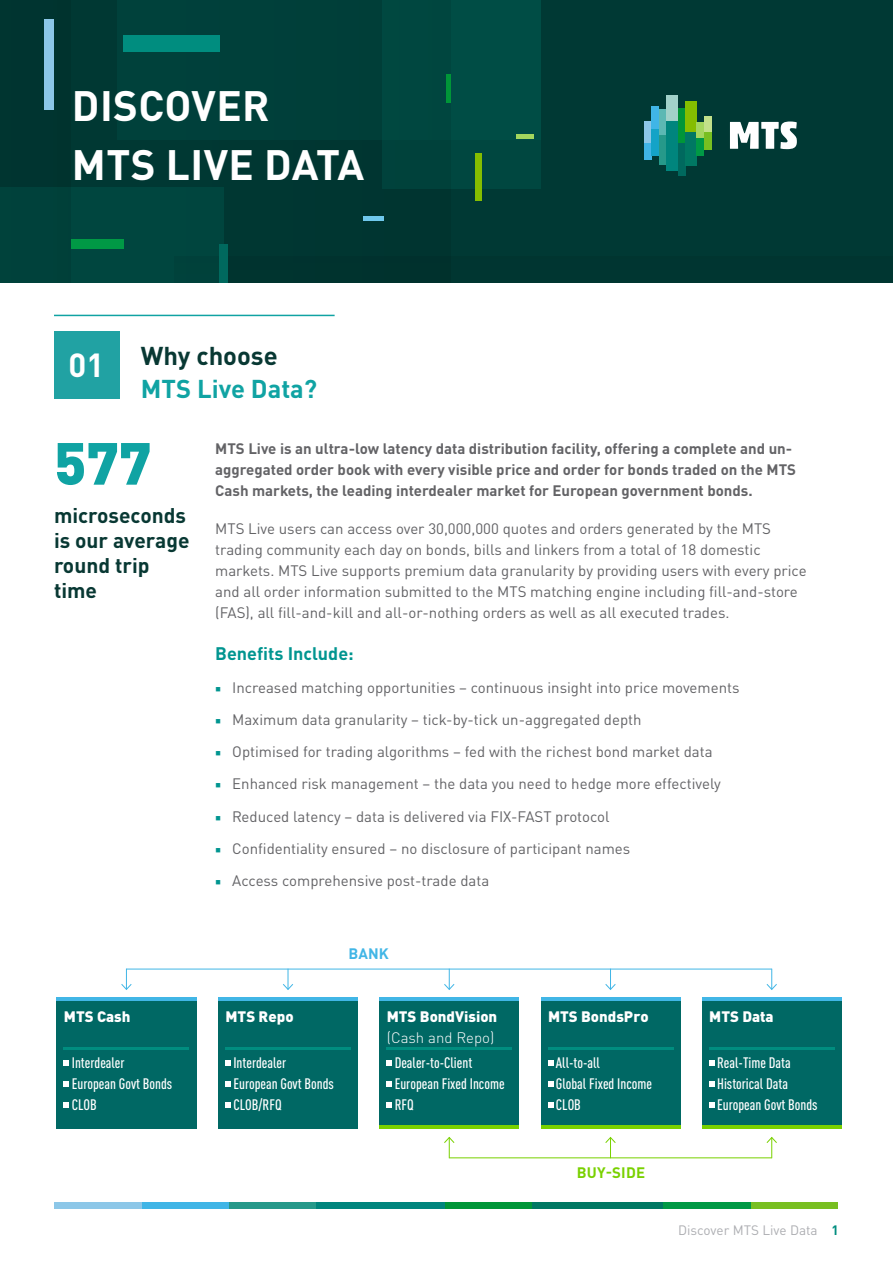
<style>
.page{position:relative;width:893px;height:1263px;background:#fff}
.page>*{position:absolute;margin:0;border:0;box-sizing:border-box;transform-origin:0 0}
.Highlight_Large_Numb{font:900 58.5px "DIN Pro";color:#10a3a3}
.t1{font:700 42px "DIN Pro";letter-spacing:.01em;color:#fff}
.t2{font:700 33px "DIN Pro";color:#fff}
.Chapter{font:700 25.5px/33px "DIN Pro";color:#10a3a3}
.Highlight_Large_Text{font:700 21px/25.2px "DIN Pro";color:#083833}
.Body_Text_Bold_Headi{font:700 18px "DIN Pro";color:#009590}
.Body_Text{font:15px/21px "DIN Pro";color:#636366}
.Body_Text-2{font:700 15px/21px "DIN Pro";color:#636366}
.Table_Text_Grey{font:500 condensed 15px "DIN Pro";color:#fff}
.Table_Text_Grey-2{font:900 15px/21px "DIN Pro";color:#fff}
.Table_Text_Grey-3{font:700 15px "DIN Pro";letter-spacing:.01em;color:#79d100}
.Table_Text_Grey-4{font:700 15px "DIN Pro";color:#41b6e6}
.t3{font:13.5px "DIN Pro";color:#adaeb2}
.s1{color:#083833}
.s2{font-family:"Minion Pro";color:#009590}
.s3{font-weight:300}
.s4{font-weight:700;color:#008d7f}
</style>
<div class="page">
<div style="left:532px;top:1202px;width:131px;height:7px;background:#007863"></div>
<div style="left:445px;top:1202px;width:87px;height:7px;background:#009638"></div>
<div style="left:315px;top:1202px;width:130px;height:7px;background:#00857d"></div>
<div style="left:228px;top:1202px;width:87px;height:7px;background:#26998a"></div>
<div style="left:141px;top:1202px;width:87px;height:7px;background:#40b5e6"></div>
<div style="left:54px;top:1202px;width:87px;height:7px;background:#8cc7e8"></div>
<div style="left:750px;top:1202px;width:87px;height:7px;background:#78bf21"></div>
<div style="left:663px;top:1202px;width:87px;height:7px;background:#009945"></div>
<div style="left:0;top:0;width:893px;height:283px;background:#003934"></div>
<div style="left:383px;top:0;width:510px;height:189px;background:#004740"></div>
<div style="left:117px;top:0;width:650px;height:139px;background:#004d45"></div>
<div style="left:0;top:0;width:450px;height:283px;background:#003f39"></div>
<div style="left:541px;top:0;width:352px;height:283px;background:#003934"></div>
<div style="left:174px;top:257px;width:719px;height:26px;background:#003531"></div>
<hr style="left:54px;top:315px;width:281px;height:1px;background:#10a3a3">
<div style="left:54px;top:331px;width:65px;height:67px;background:#21a2a3"></div>
<div style="left:124px;top:35px;width:96px;height:17px;background:#008d7f"></div>
<div style="left:363px;top:216px;width:21px;height:5px;background:#70c8ec"></div>
<div style="left:44px;top:19px;width:10px;height:91px;background:#8cc7e8"></div>
<div style="left:475px;top:154px;width:7px;height:47px;background:#85bd00"></div>
<div style="left:220px;top:244px;width:8px;height:39px;background:#00695e"></div>
<div style="left:446px;top:74px;width:5px;height:29px;background:#009638"></div>
<div style="left:516px;top:134px;width:18px;height:5px;background:#a3d65e"></div>
<div style="left:71px;top:240px;width:53px;height:9px;background:#009945"></div>
<div style="left:644px;top:122px;width:8px;height:21px;background:#8cc7e8"></div>
<div style="left:644px;top:143px;width:8px;height:17px;background:#40b5e6"></div>
<div style="left:652px;top:106px;width:7px;height:23px;background:#40b5e6"></div>
<div style="left:652px;top:129px;width:7px;height:27px;background:#14a3c7"></div>
<div style="left:659px;top:110px;width:7px;height:25px;background:#5cb8b3"></div>
<div style="left:659px;top:135px;width:7px;height:30px;background:#26998a"></div>
<div style="left:666px;top:95px;width:12px;height:27px;background:#a1d1c9"></div>
<div style="left:666px;top:122px;width:12px;height:49px;background:#00857d"></div>
<div style="left:678px;top:108px;width:7px;height:35px;background:#009638"></div>
<div style="left:678px;top:143px;width:7px;height:32px;background:#00695e"></div>
<div style="left:685px;top:101px;width:12px;height:31px;background:#85bd00"></div>
<div style="left:685px;top:132px;width:12px;height:33px;background:#007863"></div>
<div style="left:697px;top:122px;width:7px;height:16px;background:#a3d65e"></div>
<div style="left:697px;top:138px;width:7px;height:18px;background:#009945"></div>
<div style="left:704px;top:117px;width:7px;height:15px;background:#c2e08a"></div>
<div style="left:704px;top:132px;width:7px;height:18px;background:#78bf21"></div>
<svg style="left:730px;top:122px;width:67px;height:27px"></svg>
<div style="left:218px;top:997px;width:140px;height:132px;background:#006864"></div>
<div style="left:379px;top:997px;width:140px;height:132px;background:#006864"></div>
<div style="left:540px;top:997px;width:140px;height:132px;background:#006864"></div>
<div style="left:702px;top:997px;width:140px;height:132px;background:#006864"></div>
<div style="left:56px;top:997px;width:141px;height:132px;background:#006864"></div>
<svg style="left:64px;top:1060px;width:5px;height:5px"></svg>
<svg style="left:64px;top:1081px;width:5px;height:5px"></svg>
<svg style="left:64px;top:1102px;width:5px;height:5px"></svg>
<svg style="left:225px;top:1060px;width:6px;height:5px"></svg>
<svg style="left:225px;top:1081px;width:6px;height:5px"></svg>
<svg style="left:225px;top:1102px;width:6px;height:5px"></svg>
<svg style="left:387px;top:1060px;width:5px;height:5px"></svg>
<svg style="left:387px;top:1081px;width:5px;height:5px"></svg>
<svg style="left:387px;top:1102px;width:5px;height:5px"></svg>
<svg style="left:548px;top:1060px;width:5px;height:5px"></svg>
<svg style="left:548px;top:1081px;width:5px;height:5px"></svg>
<svg style="left:548px;top:1102px;width:5px;height:5px"></svg>
<svg style="left:709px;top:1060px;width:5px;height:5px"></svg>
<svg style="left:709px;top:1081px;width:5px;height:5px"></svg>
<svg style="left:709px;top:1102px;width:5px;height:5px"></svg>
<hr style="left:56px;top:997px;width:141px;height:4px;background:#41b6e6">
<hr style="left:64px;top:1048px;width:125px;height:2px;background:#008d7f">
<hr style="left:218px;top:997px;width:140px;height:4px;background:#41b6e6">
<hr style="left:379px;top:997px;width:140px;height:4px;background:#41b6e6">
<hr style="left:379px;top:1125px;width:140px;height:4px;background:#79d100">
<hr style="left:540px;top:997px;width:140px;height:4px;background:#41b6e6">
<hr style="left:540px;top:1125px;width:140px;height:4px;background:#79d100">
<hr style="left:702px;top:997px;width:140px;height:4px;background:#41b6e6">
<hr style="left:702px;top:1125px;width:140px;height:4px;background:#79d100">
<hr style="left:126px;top:969px;width:646px;height:1px;background:#41b6e6">
<svg style="left:121px;top:969px;width:11px;height:21px"></svg>
<svg style="left:282px;top:969px;width:12px;height:21px"></svg>
<svg style="left:443px;top:969px;width:12px;height:21px"></svg>
<svg style="left:605px;top:969px;width:11px;height:21px"></svg>
<svg style="left:766px;top:969px;width:11px;height:21px"></svg>
<hr style="left:449px;top:1157px;width:323px;height:1px;background:#79d100">
<svg style="left:444px;top:1137px;width:11px;height:21px"></svg>
<svg style="left:605px;top:1137px;width:11px;height:21px"></svg>
<svg style="left:766px;top:1137px;width:11px;height:21px"></svg>
<hr style="left:225px;top:1048px;width:125px;height:2px;background:#008d7f">
<hr style="left:387px;top:1048px;width:125px;height:2px;background:#008d7f">
<hr style="left:548px;top:1048px;width:125px;height:2px;background:#008d7f">
<hr style="left:709px;top:1048px;width:125px;height:2px;background:#008d7f">
<p class="t1" style="left:72px;top:70px;width:199px">DISCOVER</p>
<p class="t1" style="left:72px;top:129px;width:294px">MTS LIVE DATA</p>
<p class="t2" style="left:69px;top:338px;width:37px">01</p>
<p class="Chapter" style="left:141px;top:337px;width:178px"><span class="s1">Why choose<br></span>MTS Live Data?</p>
<p class="Highlight_Large_Numb" style="left:54px;top:413px;width:99px">577</p>
<p class="Highlight_Large_Text" style="left:54px;top:500px;width:137px">microseconds is our average round trip time</p>
<p class="Table_Text_Grey-2" style="left:64px;top:1004px;width:68px">MTS Cash</p>
<p class="Table_Text_Grey" style="left:72px;top:1052px;width:54px">Interdealer</p>
<p class="Table_Text_Grey" style="left:72px;top:1073px;width:102px">European Govt Bonds</p>
<p class="Table_Text_Grey" style="left:72px;top:1094px;width:27px">CLOB</p>
<p class="Body_Text-2" style="left:215px;top:436px;width:582px">MTS Live is an ultra-low latency data distribution facility, offering a complete and un&shy;aggregated order book with every visible price and order for bonds traded on the MTS<br>Cash markets, the leading interdealer market for European government bonds.</p>
<p class="Body_Text" style="left:215px;top:517px;width:593px">MTS Live users can access over 30,000,000 quotes and orders generated by the MTS trading community each day on bonds, bills and linkers from a total of 18 domestic markets. MTS Live supports premium data granularity by providing users with every price and all order information submitted to the MTS matching engine including fill-and-store (FAS), all fill-and-kill and all-or-nothing orders as well as all executed trades.</p>
<p class="Body_Text_Bold_Headi" style="left:215px;top:639px;width:140px">Benefits Include:</p>
<p class="Body_Text" style="left:215px;top:675px;width:526px"><span class="s2">■</span> Increased matching opportunities – continuous insight into price movements</p>
<p class="Body_Text" style="left:215px;top:707px;width:428px"><span class="s2">■</span> Maximum data granularity – tick-by-tick un-aggregated depth</p>
<p class="Body_Text" style="left:215px;top:740px;width:499px"><span class="s2">■</span> Optimised for trading algorithms – fed with the richest bond market data</p>
<p class="Body_Text" style="left:215px;top:772px;width:507px"><span class="s2">■</span> Enhanced risk management – the data you need to hedge more effectively</p>
<p class="Body_Text" style="left:215px;top:804px;width:396px"><span class="s2">■</span> Reduced latency – data is delivered via FIX-FAST protocol</p>
<p class="Body_Text" style="left:215px;top:836px;width:417px"><span class="s2">■</span> Confidentiality ensured – no disclosure of participant names</p>
<p class="Body_Text" style="left:215px;top:869px;width:275px"><span class="s2">■</span> Access comprehensive post-trade data</p>
<p class="Table_Text_Grey-4" style="left:349px;top:941px;width:42px">BANK</p>
<p class="Table_Text_Grey-2" style="left:225px;top:1004px;width:70px">MTS Repo</p>
<p class="Table_Text_Grey" style="left:233px;top:1052px;width:54px">Interdealer</p>
<p class="Table_Text_Grey" style="left:233px;top:1073px;width:102px">European Govt Bonds</p>
<p class="Table_Text_Grey" style="left:233px;top:1094px;width:50px">CLOB/RFQ</p>
<p class="Table_Text_Grey-2" style="left:387px;top:1004px;width:112px">MTS BondVision <span class="s3">(Cash and Repo)</span></p>
<p class="Table_Text_Grey" style="left:395px;top:1052px;width:79px">Dealer-to-Client</p>
<p class="Table_Text_Grey" style="left:395px;top:1073px;width:111px">European Fixed Income</p>
<p class="Table_Text_Grey" style="left:395px;top:1094px;width:21px">RFQ</p>
<p class="Table_Text_Grey-2" style="left:548px;top:1004px;width:102px">MTS BondsPro</p>
<p class="Table_Text_Grey" style="left:556px;top:1052px;width:46px">All-to-all</p>
<p class="Table_Text_Grey" style="left:556px;top:1073px;width:98px">Global Fixed Income</p>
<p class="Table_Text_Grey" style="left:556px;top:1094px;width:27px">CLOB</p>
<p class="Table_Text_Grey-3" style="left:577px;top:1160px;width:70px">BUY-SIDE</p>
<p class="Table_Text_Grey-2" style="left:709px;top:1004px;width:66px">MTS Data</p>
<p class="Table_Text_Grey" style="left:717px;top:1052px;width:75px">Real-Time Data</p>
<p class="Table_Text_Grey" style="left:717px;top:1073px;width:72px">Historical Data</p>
<p class="Table_Text_Grey" style="left:717px;top:1094px;width:102px">European Govt Bonds</p>
<p class="t3" style="left:678px;top:1219px;width:162px">Discover MTS Live Data <span class="s4">1</span></p>
</div>
